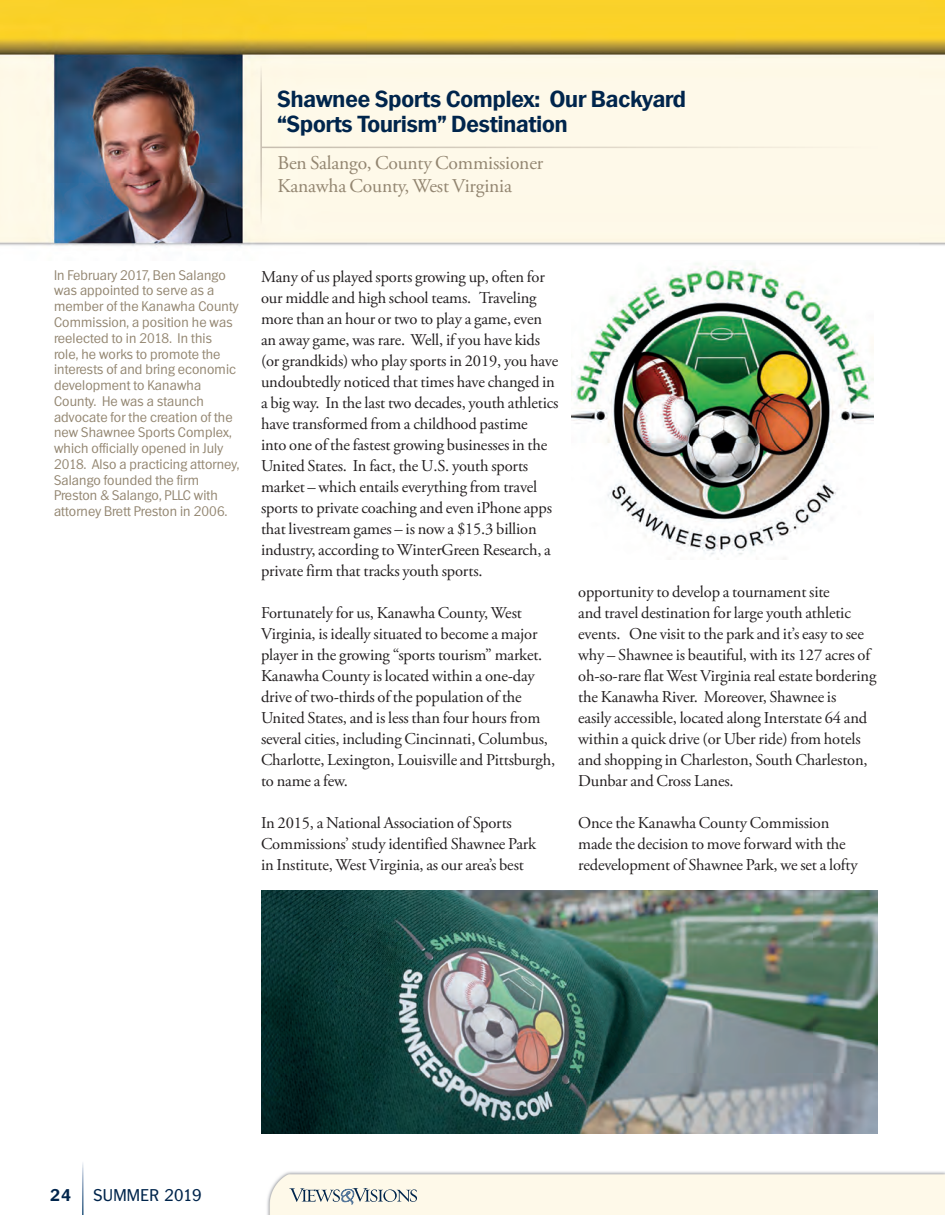
<style>
.page{position:relative;width:945px;height:1215px;background:#fff}
.page>*{position:absolute;margin:0;border:0;box-sizing:border-box;transform-origin:0 0}
.t1{font:700 22.5px/25.5px "Plymouth TS";color:#00254c}
.t2{font:19.5px "Adobe Garamond Pro";letter-spacing:-.01em;color:#938671}
.V_V_Text{font:16.5px/21px "Adobe Garamond Pro";letter-spacing:-.01em;color:#231f20}
.t3{font:16.5px "Plymouth TS";letter-spacing:.02em;color:#00254c}
.t4{font:700 16.5px "Plymouth TS";color:#00254c}
.V_V_Bio_7531{font:300 13.5px/15.8px "Plymouth TS";letter-spacing:.01em;color:#938671}
</style>
<div class="page">
<img style="left:267px;top:1171px;width:678px;height:44px">
<svg style="left:289px;top:1188px;width:128px;height:17px;background:#c8ccc8"></svg>
<img style="left:0;top:0;width:945px;height:247px">
<hr style="left:260px;top:65px;width:2px;height:162px;background:#fff">
<hr style="left:261px;top:147px;width:617px;height:1px;background:#fff">
<img style="left:572px;top:263px;width:302px;height:296px">
<img style="left:261px;top:890px;width:617px;height:244px">
<p class="t1" style="left:278px;top:86px;width:410px">Shawnee Sports Complex: Our Backyard “Sports Tourism” Destination</p>
<p class="t2" style="left:278px;top:151px;width:267px">Ben Salango, County Commissioner</p>
<p class="t2" style="left:278px;top:175px;width:236px">Kanawha County, West Virginia</p>
<p class="V_V_Bio_7531" style="left:54px;top:267px;width:187px">In February 2017, Ben Salango was appointed to serve as a member of the Kanawha County<br>Commission, a position he was reelected to in 2018. In this role, he works to promote the interests of and bring economic development to Kanawha<br>County. He was a staunch advocate for the creation of the new Shawnee Sports Complex, which officially opened in July<br>2018. Also a practicing attorney,<br>Salango founded the firm<br>Preston &amp; Salango, PLLC with attorney Brett Preston in 2006.</p>
<p class="V_V_Text" style="left:261px;top:267px;width:299px">Many of us played sports growing up, often for our middle and high school teams. Traveling more than an hour or two to play a game, even an away game, was rare. Well, if you have kids (or grandkids) who play sports in 2019, you have undoubtedly noticed that times have changed in a big way. In the last two decades, youth athletics have transformed from a childhood pastime<br>into one of the fastest growing businesses in the United States. In fact, the U.S. youth sports market – which entails everything from travel sports to private coaching and even iPhone apps that livestream games – is now a $15.3 billion industry, according to WinterGreen Research, a private firm that tracks youth sports.</p>
<p class="V_V_Text" style="left:261px;top:603px;width:296px">Fortunately for us, Kanawha County, West Virginia, is ideally situated to become a major player in the growing “sports tourism” market.<br>Kanawha County is located within a one-day drive of two-thirds of the population of the United States, and is less than four hours from several cities, including Cincinnati, Columbus, Charlotte, Lexington, Louisville and Pittsburgh, to name a few.</p>
<p class="V_V_Text" style="left:261px;top:813px;width:277px">In 2015, a National Association of Sports<br>Commissions’ study identified Shawnee Park in Institute, West Virginia, as our area’s best</p>
<p class="V_V_Text" style="left:578px;top:581px;width:300px">opportunity to develop a tournament site<br>and travel destination for large youth athletic events. One visit to the park and it’s easy to see why – Shawnee is beautiful, with its 127 acres of oh-so-rare flat West Virginia real estate bordering the Kanawha River. Moreover, Shawnee is<br>easily accessible, located along Interstate 64 and within a quick drive (or Uber ride) from hotels and shopping in Charleston, South Charleston, Dunbar and Cross Lanes.</p>
<p class="V_V_Text" style="left:578px;top:812px;width:281px">Once the Kanawha County Commission made the decision to move forward with the redevelopment of Shawnee Park, we set a lofty</p>
<p class="t4" style="left:50px;top:1185px;width:23px">24</p>
<p class="t3" style="left:93px;top:1185px;width:110px">SUMMER 2019</p>
</div>
